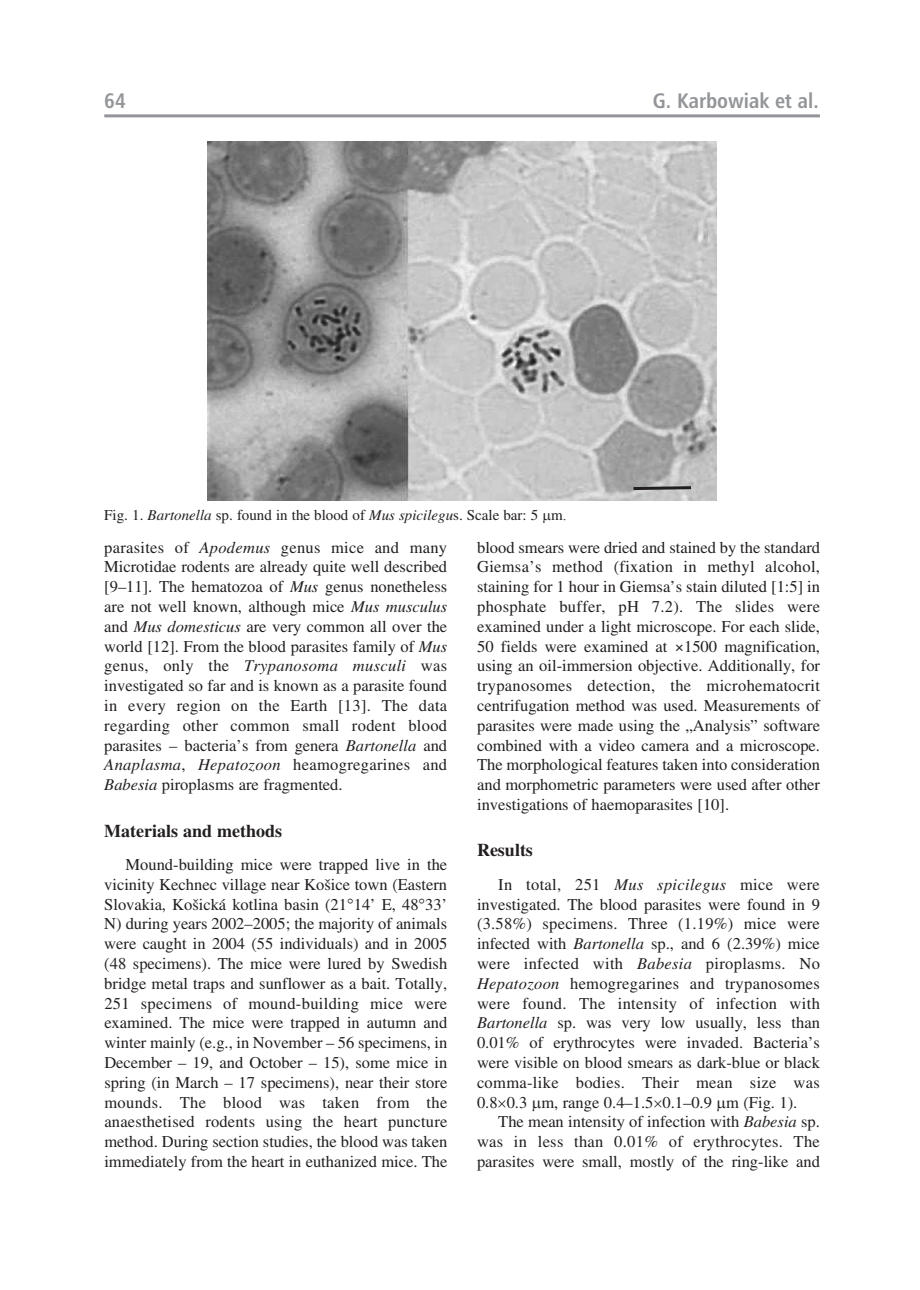
<style>
.page{position:relative;width:920px;height:1290px;background:#fff}
.page>*{position:absolute;margin:0;border:0;box-sizing:border-box;transform-origin:0 0}
.t1{font:21px "Humnst 777 Cn PL Bold A";color:#939598}
.t2{font:700 18px "Toronto";color:#231f20}
.t3{font:16.5px/19.8px "Toronto";color:#231f20;text-align:justify}
.t4{font:15px "Toronto";color:#231f20}
.s1{font-style:italic}
.s2{font-family:"Times New Roman"}
</style>
<div class="page">
<hr style="left:104px;top:114px;width:716px;height:3px;background:#939598">
<img style="left:208px;top:141px;width:508px;height:359px">
<svg style="left:630px;top:485px;width:64px;height:7px"></svg>
<p class="t1" style="left:104px;top:88px;width:23px">64</p>
<p class="t1" style="left:653px;top:88px;width:167px">G. Karbowiak et al.</p>
<p class="t4" style="left:104px;top:506px;width:464px">Fig. 1. <span class="s1">Bartonella</span> sp. found in the blood of <span class="s1">Mus spicilegu</span>s. Scale bar: 5 m<span class="s2">.</span></p>
<p class="t3" style="left:104px;top:537px;width:344px">parasites of <span class="s1">Apodemus</span> genus mice and many Microtidae rodents are already quite well described [9–11]. The hematozoa of <span class="s1">Mus</span> genus nonetheless are not well known, although mice <span class="s1">Mus musculus </span>and <span class="s1">Mus domesticus</span> are very common all over the world [12]. From the blood parasites family of <span class="s1">Mus </span>genus, only the <span class="s1">Trypanosoma musculi</span> was investigated so far and is known as a parasite found in every region on the Earth [13]. The data regarding other common small rodent blood parasites – bacteria’s from genera <span class="s1">Bartonella</span> and <span class="s1">Anaplasma</span>, <span class="s1">Hepatozoon</span> heamogregarines and <span class="s1">Babesia</span> piroplasms are fragmented.</p>
<p class="t2" style="left:104px;top:820px;width:179px">Materials and methods</p>
<p class="t3" style="left:104px;top:854px;width:345px;text-indent:21px">Mound-building mice were trapped live in the vicinity Kechnec village near Košice town (Eastern Slovakia, Košická kotlina basin (21<span class="s2">°</span>14’ E, 48<span class="s2">°</span>33’ N) during years 2002–2005; the majority of animals were caught in 2004 (55 individuals) and in 2005 (48 specimens). The mice were lured by Swedish bridge metal traps and sunflower as a bait. Totally, 251 specimens of mound-building mice were examined. The mice were trapped in autumn and winter mainly (e.g., in November – 56 specimens, in December – 19, and October – 15), some mice in spring (in March – 17 specimens), near their store mounds. The blood was taken from the anaesthetised rodents using the heart puncture method. During section studies, the blood was taken immediately from the heart in euthanized mice. The</p>
<p class="t3" style="left:477px;top:537px;width:344px">blood smears were dried and stained by the standard Giemsa’s method (fixation in methyl alcohol, staining for 1 hour in Giemsa’s stain diluted [1:5] in phosphate buffer, pH 7.2). The slides were examined under a light microscope. For each slide, 50 fields were examined at ×1500 magnification, using an oil-immersion objective. Additionally, for trypanosomes detection, the microhematocrit centrifugation method was used. Measurements of parasites were made using the „Analysis” software combined with a video camera and a microscope.<br>The morphological features taken into consideration and morphometric parameters were used after other investigations of haemoparasites [10].</p>
<p class="t2" style="left:477px;top:840px;width:57px">Results</p>
<p class="t3" style="left:477px;top:874px;width:344px;text-indent:21px">In total, 251 <span class="s1">Mus spicilegus</span> mice were investigated. The blood parasites were found in 9 (3.58%) specimens. Three (1.19%) mice were infected with <span class="s1">Bartonella</span> sp., and 6 (2.39%) mice were infected with <span class="s1">Babesia</span> piroplasms. No <span class="s1">Hepatozoon</span> hemogregarines and trypanosomes were found. The intensity of infection with <span class="s1">Bartonella</span> sp. was very low usually, less than 0.01% of erythrocytes were invaded. Bacteria’s were visible on blood smears as dark-blue or black comma-like bodies. Their mean size was 0.8 0.3 m, range 0.4–1.5 0.1–0.9 m (Fig. 1).</p>
<p class="t3" style="left:477px;top:1112px;width:344px;text-indent:21px">The mean intensity of infection with <span class="s1">Babesia</span> sp. was in less than 0.01% of erythrocytes. The parasites were small, mostly of the ring-like and</p>
</div>
